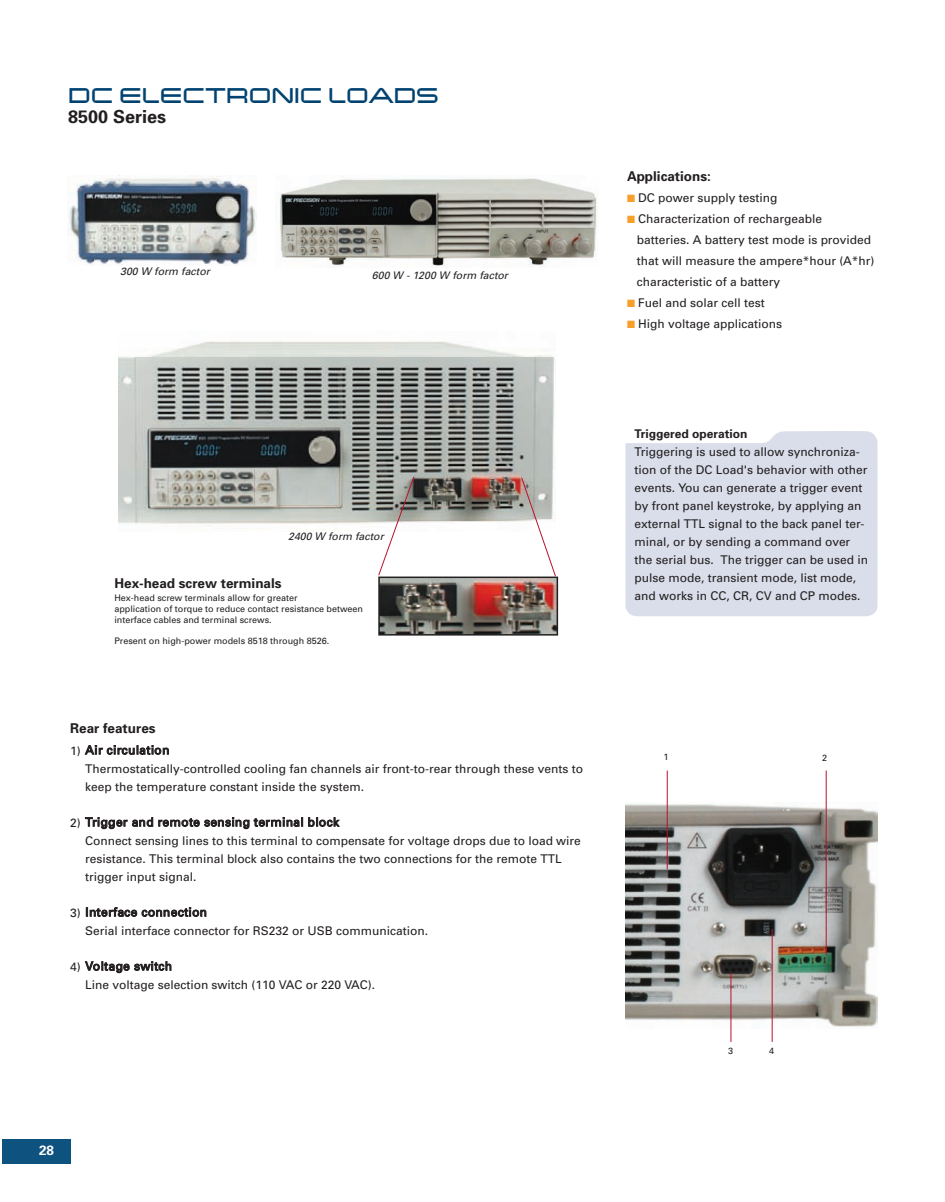
<style>
.page{position:relative;width:945px;height:1202px;background:#fff}
.page>*{position:absolute;margin:0;border:0;box-sizing:border-box;transform-origin:0 0}
.t1{font:27px "Changeling";color:#004270}
.t2{font:700 18px "Univers";color:#231f20}
.t3{font:700 13.5px "Univers";color:#231f20}
.t4{font:700 13.5px "Univers";color:#fff}
.t5{font:12px/18px "Univers";color:#231f20}
.t6{font:700 12px "Univers";color:#231f20}
.t7{font:italic 10.5px "Univers";letter-spacing:.005em;color:#231f20}
.t8{font:9px/10.8px "Univers";color:#231f20}
.s1{color:#f89f29}
</style>
<div class="page">
<div style="left:2px;top:1138px;width:68px;height:25px;background:#0e527f"></div>
<img style="left:118px;top:341px;width:437px;height:183px">
<img style="left:279px;top:177px;width:319px;height:90px">
<img style="left:68px;top:175px;width:189px;height:90px">
<img style="left:626px;top:803px;width:252px;height:225px">
<hr style="left:667px;top:770px;width:1px;height:99px;background:#b7132d">
<hr style="left:826px;top:770px;width:1px;height:184px;background:#b7132d">
<hr style="left:731px;top:972px;width:1px;height:70px;background:#b7132d">
<hr style="left:772px;top:929px;width:1px;height:113px;background:#b7132d">
<img style="left:381px;top:579px;width:174px;height:53px">
<div style="left:378px;top:576px;width:180px;height:59px;border:2px solid #231f20"></div>
<svg style="left:378px;top:476px;width:37px;height:100px"></svg>
<svg style="left:521px;top:476px;width:35px;height:101px"></svg>
<div style="left:626px;top:431px;width:252px;height:185px;background:#d9deea"></div>
<h1 class="t1" style="left:68px;top:78px;width:372px">DC ELECTRONIC LOADS</h1>
<h2 class="t2" style="left:68px;top:110px;width:99px">8500 Series</h2>
<p class="t7" style="left:120px;top:267px;width:91px">300 W form factor</p>
<p class="t7" style="left:372px;top:272px;width:138px">600 W - 1200 W form factor</p>
<p class="t7" style="left:288px;top:532px;width:97px">2400 W form factor</p>
<p class="t3" style="left:115px;top:578px;width:169px">Hex-head screw terminals</p>
<p class="t8" style="left:115px;top:593px;width:250px">Hex-head screw terminals allow for greater<br>application of torque to reduce contact resistance between interface cables and terminal screws.</p>
<p class="t8" style="left:115px;top:636px;width:216px">Present on high-power models 8518 through 8526.</p>
<p class="t3" style="left:70px;top:723px;width:87px">Rear features</p>
<p class="t5" style="left:85px;top:742px;width:499px;text-indent:-15px">1) Air circulation<br>Thermostatically-controlled cooling fan channels air front-to-rear through these vents to keep the temperature constant inside the system.</p>
<p class="t5" style="left:85px;top:814px;width:497px;text-indent:-15px">2) Trigger and remote sensing terminal block<br>Connect sensing lines to this terminal to compensate for voltage drops due to load wire resistance. This terminal block also contains the two connections for the remote TTL trigger input signal.</p>
<p class="t5" style="left:85px;top:904px;width:344px;text-indent:-15px">3) Interface connection<br>Serial interface connector for RS232 or USB communication.</p>
<p class="t5" style="left:85px;top:958px;width:292px;text-indent:-15px">4) Voltage switch<br>Line voltage selection switch (110 VAC or 220 VAC).</p>
<p class="t4" style="left:39px;top:1145px;width:16px">28</p>
<p class="t3" style="left:627px;top:171px;width:85px">Applications:</p>
<p class="t5" style="left:627px;top:189px;width:152px"><span class="s1">■</span> DC power supply testing</p>
<p class="t5" style="left:637px;top:209px;width:239px;line-height:21px;text-indent:-10px"><span class="s1">■</span> Characterization of rechargeable batteries. A battery test mode is provided that will measure the ampere*hour (A*hr) characteristic of a battery</p>
<p class="t5" style="left:627px;top:294px;width:139px"><span class="s1">■</span> Fuel and solar cell test</p>
<p class="t5" style="left:627px;top:315px;width:157px"><span class="s1">■</span> High voltage applications</p>
<p class="t6" style="left:635px;top:429px;width:114px">Triggered operation</p>
<p class="t5" style="left:635px;top:444px;width:235px">Triggering is used to allow synchroniza&shy;tion of the DC Load's behavior with other events. You can generate a trigger event by front panel keystroke, by applying an external TTL signal to the back panel ter&shy;minal, or by sending a command over the serial bus. The trigger can be used in pulse mode, transient mode, list mode, and works in CC, CR, CV and CP modes.</p>
<p class="t8" style="left:664px;top:752px;width:7px">1</p>
<p class="t8" style="left:822px;top:753px;width:7px">2</p>
<p class="t8" style="left:728px;top:1046px;width:7px">3</p>
<p class="t8" style="left:769px;top:1046px;width:7px">4</p>
</div>
